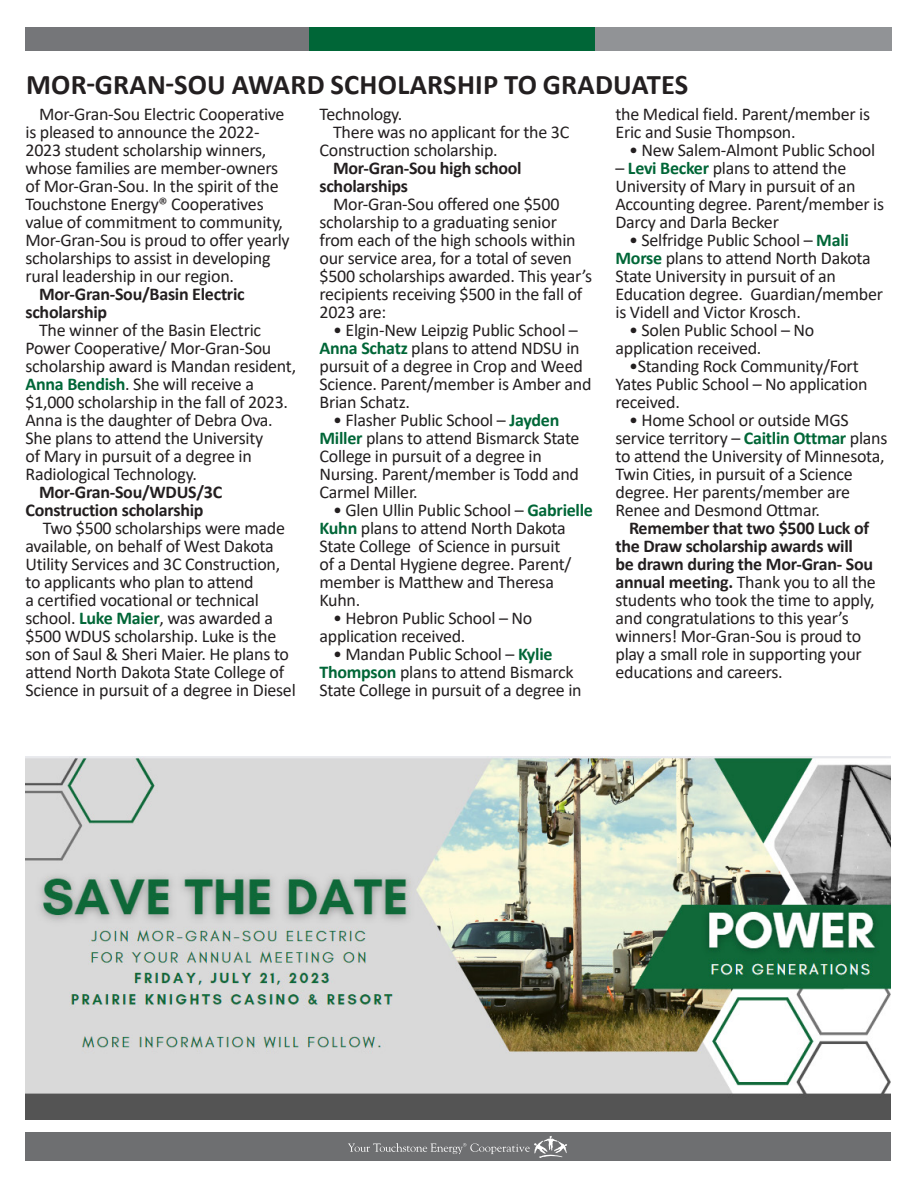
<style>
.page{position:relative;width:918px;height:1188px;background:#fff}
.page>*{position:absolute;margin:0;border:0;box-sizing:border-box;transform-origin:0 0}
.t1{font:700 28.5px "Calibri";letter-spacing:.01em;color:#231f20}
.t2{font:18px/18px "Calibri";letter-spacing:-.015em;color:#231f20}
.t3{font:700 18px/18px "Calibri";letter-spacing:-.015em;color:#231f20}
.s1{font-weight:700;color:#006637}
.s2{font-weight:700}
</style>
<div class="page">
<div style="left:26px;top:27px;width:283px;height:23px;background:#757679"></div>
<div style="left:309px;top:27px;width:297px;height:23px;background:#006637"></div>
<div style="left:596px;top:27px;width:296px;height:23px;background:#919396"></div>
<div style="left:26px;top:1132px;width:865px;height:29px;background:#6e6f71"></div>
<svg style="left:348px;top:1136px;width:219px;height:22px"></svg>
<img style="left:26px;top:756px;width:865px;height:364px">
<p class="t1" style="left:26px;top:64px;width:664px">MOR-GRAN-SOU AWARD SCHOLARSHIP TO GRADUATES</p>
<p class="t2" style="left:26px;top:104px;width:266px;text-indent:14px">Mor-Gran-Sou Electric Cooperative is pleased to announce the 2022- 2023 student scholarship winners, whose families are member-owners of Mor-Gran-Sou. In the spirit of the Touchstone Energy® Cooperatives value of commitment to community, Mor-Gran-Sou is proud to offer yearly scholarships to assist in developing rural leadership in our region.</p>
<p class="t3" style="left:26px;top:284px;width:221px;text-indent:14px">Mor-Gran-Sou/Basin Electric scholarship</p>
<p class="t2" style="left:26px;top:320px;width:272px;text-indent:14px">The winner of the Basin Electric Power Cooperative/ Mor-Gran-Sou scholarship award is Mandan resident, <span class="s1">Anna Bendish</span>. She will receive a $1,000 scholarship in the fall of 2023.<br>Anna is the daughter of Debra Ova.<br>She plans to attend the University<br>of Mary in pursuit of a degree in Radiological Technology.</p>
<p class="t3" style="left:26px;top:482px;width:198px;text-indent:14px">Mor-Gran-Sou/WDUS/3C<br>Construction scholarship</p>
<p class="t2" style="left:26px;top:518px;width:272px;text-indent:17px">Two $500 scholarships were made available, on behalf of West Dakota Utility Services and 3C Construction, to applicants who plan to attend<br>a certified vocational or technical school. <span class="s1">Luke Maier</span>, was awarded a $500 WDUS scholarship. Luke is the son of Saul &amp; Sheri Maier. He plans to attend North Dakota State College of Science in pursuit of a degree in Diesel</p>
<p class="t2" style="left:615px;top:104px;width:256px">the Medical field. Parent/member is<br>Eric and Susie Thompson.</p>
<p class="t2" style="left:629px;top:140px;width:248px">• New Salem-Almont Public School</p>
<p class="t2" style="left:615px;top:158px;width:270px">– <span class="s1">Levi Becker</span> plans to attend the<br>University of Mary in pursuit of an<br>Accounting degree. Parent/member is<br>Darcy and Darla Becker</p>
<p class="t2" style="left:615px;top:230px;width:269px;text-indent:14px">• Selfridge Public School – <span class="s1">Mali<br>Morse</span> plans to attend North Dakota<br>State University in pursuit of an<br>Education degree. Guardian/member is Videll and Victor Krosch.</p>
<p class="t2" style="left:615px;top:320px;width:200px;text-indent:14px">• Solen Public School – No application received.</p>
<p class="t2" style="left:615px;top:356px;width:254px;text-indent:14px">•Standing Rock Community/Fort<br>Yates Public School – No application received.</p>
<p class="t2" style="left:615px;top:410px;width:274px;text-indent:14px">• Home School or outside MGS service territory – <span class="s1">Caitlin Ottmar</span> plans to attend the University of Minnesota, Twin Cities, in pursuit of a Science degree. Her parents/member are Renee and Desmond Ottmar.</p>
<p class="t2" style="left:616px;top:518px;width:262px;text-indent:14px"><span class="s2">Remember that two $500 Luck of the Draw scholarship awards will<br>be drawn during the Mor-Gran- Sou annual meeting.</span> Thank you to all the students who took the time to apply, and congratulations to this year’s winners! Mor-Gran-Sou is proud to play a small role in supporting your educations and careers.</p>
<p class="t2" style="left:320px;top:104px;width:85px">Technology.</p>
<p class="t2" style="left:320px;top:122px;width:251px;text-indent:14px">There was no applicant for the 3C<br>Construction scholarship.</p>
<p class="t3" style="left:320px;top:158px;width:204px;text-indent:14px">Mor-Gran-Sou high school scholarships</p>
<p class="t2" style="left:320px;top:194px;width:274px;text-indent:14px">Mor-Gran-Sou offered one $500 scholarship to a graduating senior from each of the high schools within our service area, for a total of seven $500 scholarships awarded. This year’s recipients receiving $500 in the fall of<br>2023 are:</p>
<p class="t2" style="left:320px;top:320px;width:274px;text-indent:14px">• Elgin-New Leipzig Public School –<br><span class="s1">Anna Schatz</span> plans to attend NDSU in pursuit of a degree in Crop and Weed<br>Science. Parent/member is Amber and<br>Brian Schatz.</p>
<p class="t2" style="left:320px;top:410px;width:262px;text-indent:14px">• Flasher Public School – <span class="s1">Jayden<br>Miller</span> plans to attend Bismarck State<br>College in pursuit of a degree in<br>Nursing. Parent/member is Todd and<br>Carmel Miller.</p>
<p class="t2" style="left:320px;top:500px;width:275px;text-indent:14px">• Glen Ullin Public School – <span class="s1">Gabrielle<br>Kuhn</span> plans to attend North Dakota<br>State College of Science in pursuit<br>of a Dental Hygiene degree. Parent/ member is Matthew and Theresa<br>Kuhn.</p>
<p class="t2" style="left:320px;top:608px;width:214px;text-indent:14px">• Hebron Public School – No application received.</p>
<p class="t2" style="left:320px;top:644px;width:264px;text-indent:14px">• Mandan Public School – <span class="s1">Kylie<br>Thompson</span> plans to attend Bismarck<br>State College in pursuit of a degree in</p>
</div>
